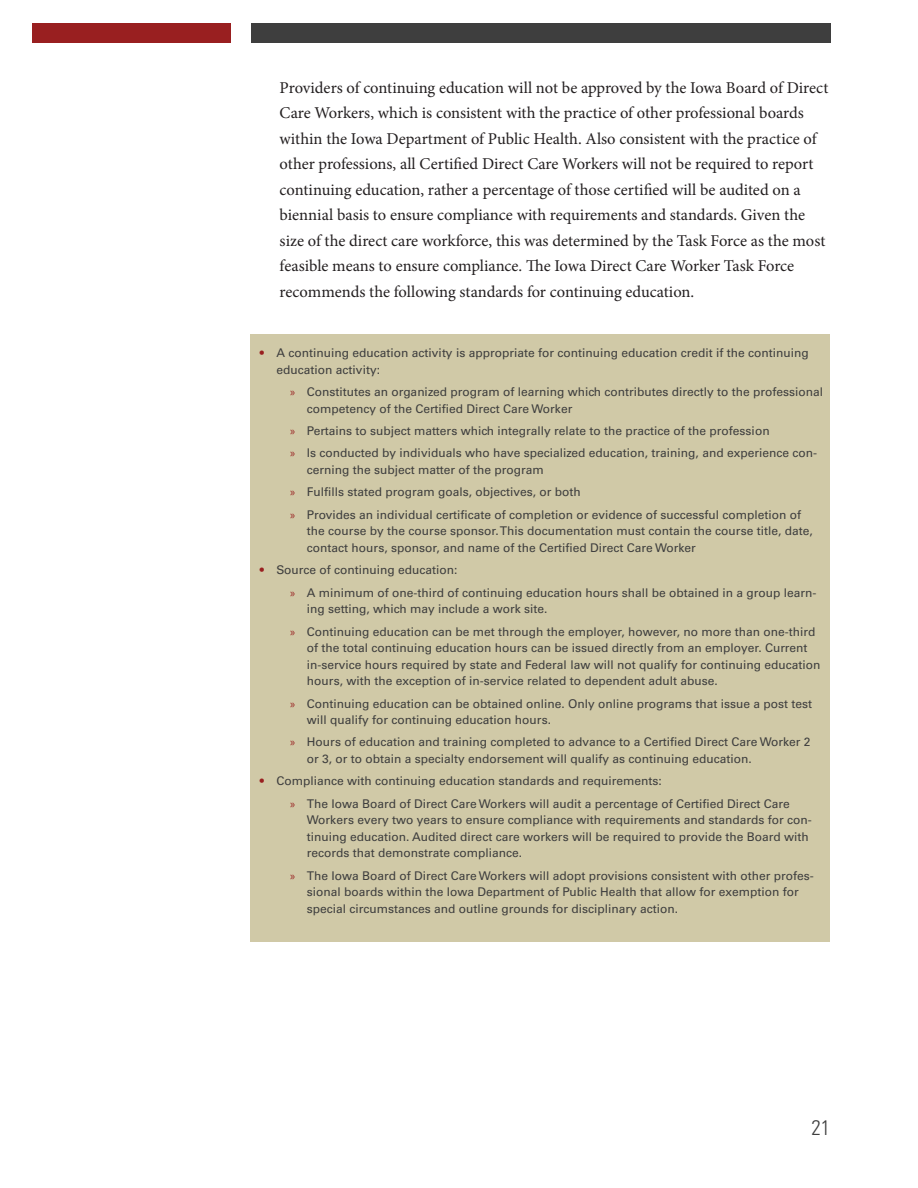
<style>
.page{position:relative;width:918px;height:1188px;background:#fff}
.page>*{position:absolute;margin:0;border:0;box-sizing:border-box;transform-origin:0 0}
.t1{font:300 condensed 21px "Univers LT Std";color:#3e3e3e}
.Body_Text{font:16.5px/25.5px "Minion Pro";letter-spacing:-.005em;color:#231f20}
.pull_out_text_sub_bu{font:12px/16.5px "Univers LT Std";color:#3e3e3e}
.pull_out_text__bulle{font:12px/16.5px "Univers LT Std";color:#3e3e3e}
.s1{font-weight:700;color:#991f20}
.s2{font-family:"Myriad Pro";color:#991f20}
</style>
<div class="page">
<div style="left:32px;top:23px;width:199px;height:20px;background:#991f20"></div>
<div style="left:251px;top:23px;width:579px;height:20px;background:#3e3e3e"></div>
<div style="left:251px;top:335px;width:579px;height:607px;background:#d0c9a7"></div>
<p class="Body_Text" style="left:280px;top:75px;width:550px">Providers of continuing education will not be approved by the Iowa Board of Direct Care Workers, which is consistent with the practice of other professional boards within the Iowa Department of Public Health. Also consistent with the practice of other professions, all Certified Direct Care Workers will not be required to report continuing education, rather a percentage of those certified will be audited on a biennial basis to ensure compliance with requirements and standards. Given the size of the direct care workforce, this was determined by the Task Force as the most feasible means to ensure compliance. The Iowa Direct Care Worker Task Force recommends the following standards for continuing education.</p>
<p class="pull_out_text__bulle" style="left:276px;top:345px;width:534px;text-indent:-17px"><span class="s1">•</span> A continuing education activity is appropriate for continuing education credit if the continuing education activity:</p>
<p class="pull_out_text_sub_bu" style="left:307px;top:384px;width:518px;text-indent:-17px"><span class="s2">»</span> Constitutes an organized program of learning which contributes directly to the professional competency of the Certified Direct Care Worker</p>
<p class="pull_out_text_sub_bu" style="left:290px;top:423px;width:481px"><span class="s2">»</span> Pertains to subject matters which integrally relate to the practice of the profession</p>
<p class="pull_out_text_sub_bu" style="left:307px;top:445px;width:512px;text-indent:-17px"><span class="s2">»</span> Is conducted by individuals who have specialized education, training, and experience con&shy;cerning the subject matter of the program</p>
<p class="pull_out_text_sub_bu" style="left:290px;top:484px;width:292px"><span class="s2">»</span> Fulfills stated program goals, objectives, or both</p>
<p class="pull_out_text_sub_bu" style="left:307px;top:506px;width:507px;text-indent:-17px"><span class="s2">»</span> Provides an individual certificate of completion or evidence of successful completion of the course by the course sponsor. This documentation must contain the course title, date, contact hours, sponsor, and name of the Certified Direct Care Worker</p>
<p class="pull_out_text__bulle" style="left:260px;top:562px;width:199px"><span class="s1">•</span> Source of continuing education:</p>
<p class="pull_out_text_sub_bu" style="left:307px;top:584px;width:511px;text-indent:-17px"><span class="s2">»</span> A minimum of one-third of continuing education hours shall be obtained in a group learn&shy;ing setting, which may include a work site.</p>
<p class="pull_out_text_sub_bu" style="left:307px;top:623px;width:515px;text-indent:-17px"><span class="s2">»</span> Continuing education can be met through the employer, however, no more than one-third of the total continuing education hours can be issued directly from an employer. Current in-service hours required by state and Federal law will not qualify for continuing education hours, with the exception of in-service related to dependent adult abuse.</p>
<p class="pull_out_text_sub_bu" style="left:307px;top:695px;width:507px;text-indent:-17px"><span class="s2">»</span> Continuing education can be obtained online. Only online programs that issue a post test will qualify for continuing education hours.</p>
<p class="pull_out_text_sub_bu" style="left:307px;top:734px;width:505px;text-indent:-17px"><span class="s2">»</span> Hours of education and training completed to advance to a Certified Direct Care Worker 2 or 3, or to obtain a specialty endorsement will qualify as continuing education.</p>
<p class="pull_out_text__bulle" style="left:260px;top:773px;width:404px"><span class="s1">•</span> Compliance with continuing education standards and requirements:</p>
<p class="pull_out_text_sub_bu" style="left:307px;top:795px;width:506px;text-indent:-17px"><span class="s2">»</span> The Iowa Board of Direct Care Workers will audit a percentage of Certified Direct Care Workers every two years to ensure compliance with requirements and standards for con&shy;tinuing education. Audited direct care workers will be required to provide the Board with records that demonstrate compliance.</p>
<p class="pull_out_text_sub_bu" style="left:307px;top:867px;width:508px;text-indent:-17px"><span class="s2">»</span> The Iowa Board of Direct Care Workers will adopt provisions consistent with other profes&shy;sional boards within the Iowa Department of Public Health that allow for exemption for special circumstances and outline grounds for disciplinary action.</p>
<h1 class="t1" style="left:812px;top:1115px;width:20px">21</h1>
</div>
